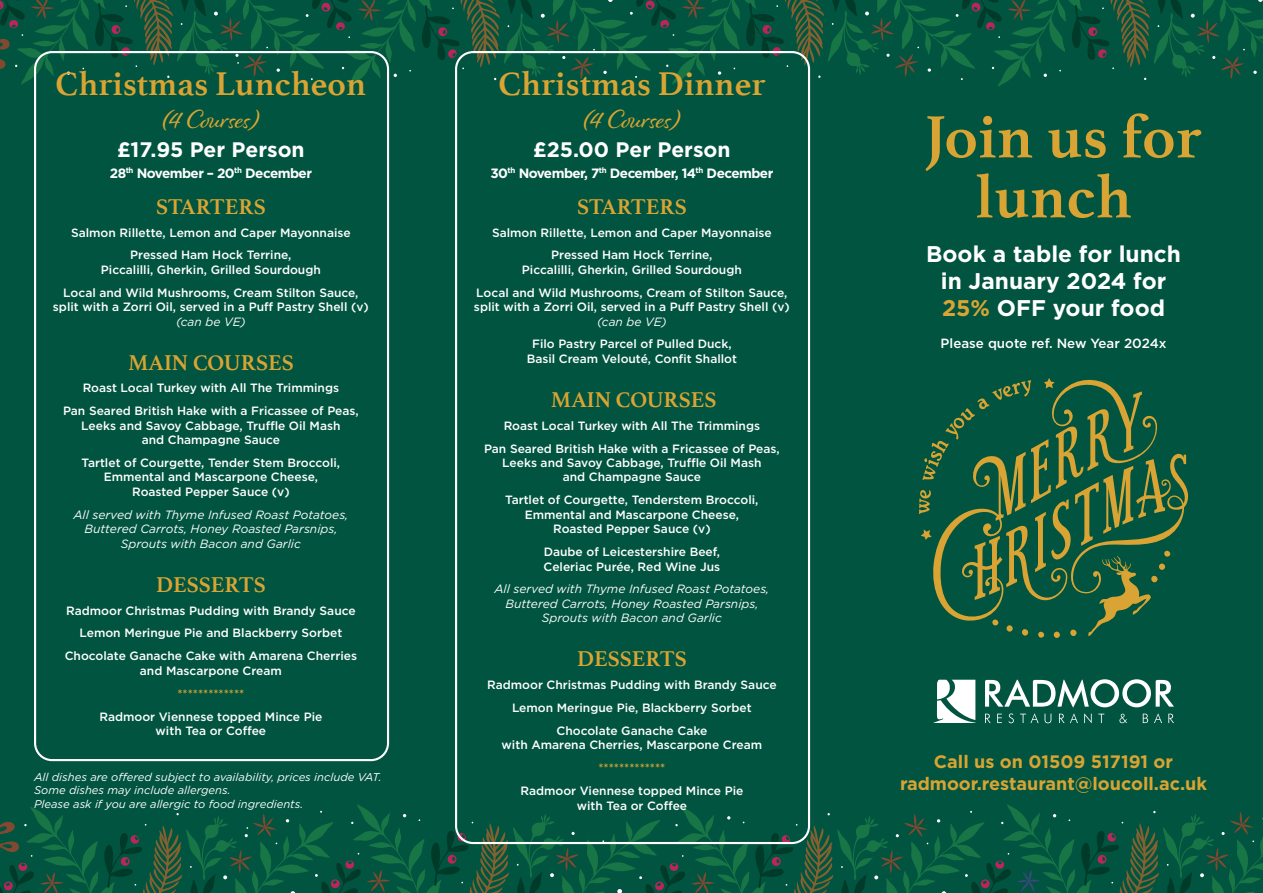
<style>
.page{position:relative;width:1263px;height:893px;background:#005440}
.page>*{position:absolute;margin:0;border:0;box-sizing:border-box;transform-origin:0 0}
.t1{font:700 62.7px/60px "Athelas";color:#d9a433;text-align:center}
.t2{font:700 34.5px "Athelas";color:#d9a433}
.t3{font:27px "Alisha";color:#d9a433}
.t4{font:700 22.65px/27.3px "Gotham";color:#fff;text-align:center}
.t5{font:700 22.5px "Athelas";color:#d9a433}
.t6{font:700 21px "Gotham";color:#fff}
.t7{font:700 18px/21.6px "Gotham";color:#d9a433;text-align:center}
.t8{font:700 13.5px "Gotham";letter-spacing:-.04em;color:#fff}
.t9{font:500 13.35px "Gotham";color:#fff}
.t10{font:500 12px/23px "Gotham";color:#fff;text-align:center}
.t11{font:italic 12px/14.4px "Gotham";color:#fff;text-align:center}
.t12{font:500 12px "Gotham";color:#d9a433}
.t13{font:italic 11.25px/13.5px "Gotham";color:#fff}
.s1{color:#d9a433}
</style>
<div class="page">
<svg style="left:0;top:0;width:1263px;height:87px"></svg>
<svg style="left:0;top:804px;width:1263px;height:89px"></svg>
<div style="left:34px;top:51px;width:355px;height:710px;border:2px solid #fff;border-radius:17px"></div>
<svg style="left:933px;top:680px;width:42px;height:43px"></svg>
<svg style="left:985px;top:679px;width:189px;height:44px"></svg>
<div style="left:455px;top:51px;width:355px;height:793px;border:2px solid #fff;border-radius:17px"></div>
<svg style="left:919px;top:458px;width:11px;height:56px"></svg>
<svg style="left:921px;top:529px;width:9px;height:11px"></svg>
<svg style="left:930px;top:378px;width:258px;height:243px"></svg>
<svg style="left:1088px;top:549px;width:85px;height:87px"></svg>
<svg style="left:991px;top:617px;width:88px;height:21px"></svg>
<h2 class="t2" style="left:56px;top:56px;width:312px">Christmas Luncheon</h2>
<h3 class="t3" style="left:161px;top:103px;width:101px">(4 Courses)</h3>
<h3 class="t6" style="left:117px;top:136px;width:189px">£17.95 Per Person</h3>
<p class="t8" style="left:110px;top:164px;width:204px">28<sup>th</sup> November – 20<sup>th</sup> December</p>
<h3 class="t5" style="left:156px;top:188px;width:111px">STARTERS</h3>
<p class="t10" style="left:71px;top:221px;width:281px">Salmon Rillette, Lemon and Caper Mayonnaise<br>Pressed Ham Hock Terrine,</p>
<p class="t10" style="left:63px;top:258px;width:297px">Piccalilli, Gherkin, Grilled Sourdough<br>Local and Wild Mushrooms, Cream Stilton Sauce,</p>
<p class="t10" style="left:53px;top:295px;width:317px">split with a Zorri Oil, served in a Puff Pastry Shell (v)</p>
<p class="t11" style="left:176px;top:314px;width:71px">(can be VE)</p>
<h3 class="t5" style="left:128px;top:344px;width:167px">MAIN COURSES</h3>
<p class="t10" style="left:63px;top:377px;width:297px">Roast Local Turkey with All The Trimmings<br>Pan Seared British Hake with a Fricassee of Peas,</p>
<p class="t10" style="left:81px;top:418px;width:261px;line-height:14.4px">Leeks and Savoy Cabbage, Truffle Oil Mash and Champagne Sauce</p>
<p class="t10" style="left:82px;top:455px;width:260px;line-height:14.4px">Tartlet of Courgette, Tender Stem Broccoli,<br>Emmental and Mascarpone Cheese,<br>Roasted Pepper Sauce (v)</p>
<p class="t11" style="left:74px;top:507px;width:276px">All served with Thyme Infused Roast Potatoes,<br>Buttered Carrots, Honey Roasted Parsnips,<br>Sprouts with Bacon and Garlic</p>
<h3 class="t5" style="left:156px;top:566px;width:111px">DESSERTS</h3>
<p class="t10" style="left:65px;top:599px;width:294px">Radmoor Christmas Pudding with Brandy Sauce<br>Lemon Meringue Pie and Blackberry Sorbet<br>Chocolate Ganache Cake with Amarena Cherries</p>
<p class="t10" style="left:140px;top:659px;width:143px">and Mascarpone Cream</p>
<p class="t12" style="left:177px;top:685px;width:69px">*************</p>
<p class="t10" style="left:99px;top:709px;width:225px;line-height:14.4px">Radmoor Viennese topped Mince Pie with Tea or Coffee</p>
<p class="t13" style="left:34px;top:770px;width:349px">All dishes are offered subject to availability, prices include VAT.<br>Some dishes may include allergens.<br>Please ask if you are allergic to food ingredients.</p>
<h2 class="t2" style="left:498px;top:56px;width:269px">Christmas Dinner</h2>
<h3 class="t3" style="left:582px;top:103px;width:101px">(4 Courses)</h3>
<h3 class="t6" style="left:533px;top:136px;width:199px">£25.00 Per Person</h3>
<p class="t8" style="left:490px;top:164px;width:284px">30<sup>th</sup> November, 7<sup>th</sup> December, 14<sup>th</sup> December</p>
<h3 class="t5" style="left:577px;top:188px;width:111px">STARTERS</h3>
<p class="t10" style="left:492px;top:221px;width:281px">Salmon Rillette, Lemon and Caper Mayonnaise<br>Pressed Ham Hock Terrine,</p>
<p class="t10" style="left:476px;top:258px;width:313px">Piccalilli, Gherkin, Grilled Sourdough<br>Local and Wild Mushrooms, Cream of Stilton Sauce,</p>
<p class="t10" style="left:474px;top:295px;width:317px">split with a Zorri Oil, served in a Puff Pastry Shell (v)</p>
<p class="t11" style="left:597px;top:314px;width:71px">(can be VE)</p>
<p class="t10" style="left:527px;top:337px;width:212px;line-height:14.4px">Filo Pastry Parcel of Pulled Duck,<br>Basil Cream Velouté, Confit Shallot</p>
<h3 class="t5" style="left:551px;top:381px;width:167px">MAIN COURSES</h3>
<p class="t10" style="left:484px;top:414px;width:297px">Roast Local Turkey with All The Trimmings<br>Pan Seared British Hake with a Fricassee of Peas,</p>
<p class="t10" style="left:502px;top:455px;width:261px;line-height:14.4px">Leeks and Savoy Cabbage, Truffle Oil Mash and Champagne Sauce</p>
<p class="t10" style="left:505px;top:493px;width:255px;line-height:14.4px">Tartlet of Courgette, Tenderstem Broccoli,<br>Emmental and Mascarpone Cheese,<br>Roasted Pepper Sauce (v)</p>
<p class="t10" style="left:544px;top:544px;width:178px;line-height:14.4px;text-align:left">Daube of Leicestershire Beef,<br>Celeriac Purée, Red Wine Jus</p>
<p class="t11" style="left:494px;top:582px;width:276px">All served with Thyme Infused Roast Potatoes,<br>Buttered Carrots, Honey Roasted Parsnips,<br>Sprouts with Bacon and Garlic</p>
<h3 class="t5" style="left:577px;top:641px;width:111px">DESSERTS</h3>
<p class="t10" style="left:487px;top:673px;width:291px">Radmoor Christmas Pudding with Brandy Sauce<br>Lemon Meringue Pie, Blackberry Sorbet<br>Chocolate Ganache Cake</p>
<p class="t10" style="left:502px;top:733px;width:262px">with Amarena Cherries, Mascarpone Cream</p>
<p class="t12" style="left:598px;top:760px;width:69px">*************</p>
<p class="t10" style="left:520px;top:783px;width:225px;line-height:14.4px">Radmoor Viennese topped Mince Pie with Tea or Coffee</p>
<h1 class="t1" style="left:925px;top:105px;width:278px">Join us for lunch</h1>
<h3 class="t4" style="left:926px;top:240px;width:256px">Book a table for lunch in January 2024 for<br><span class="s1">25%</span> OFF your food</h3>
<p class="t9" style="left:940px;top:335px;width:227px">Please quote ref. New Year 2024x</p>
<h3 class="t7" style="left:900px;top:751px;width:309px">Call us on 01509 517191 or radmoor.restaurant@loucoll.ac.uk</h3>
</div>
